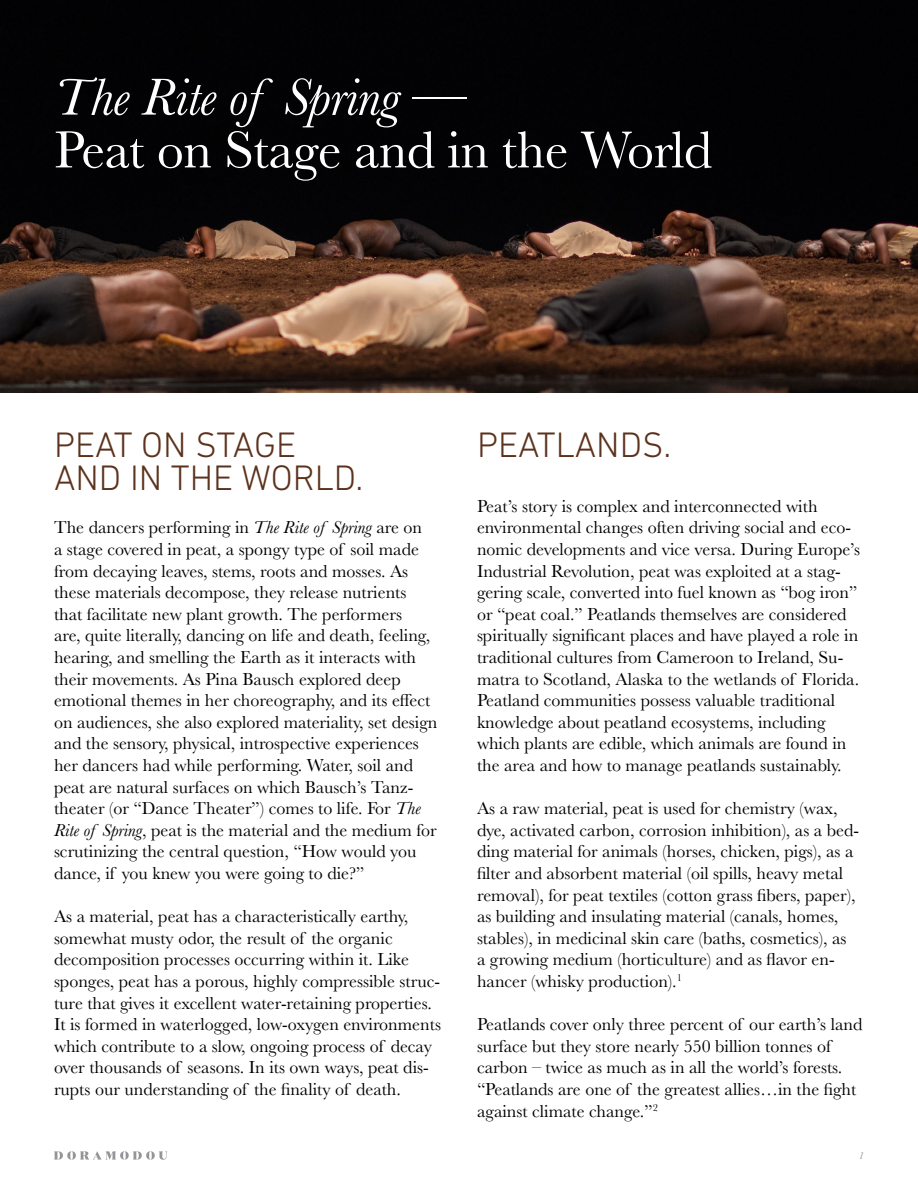
<style>
.page{position:relative;width:918px;height:1188px;background:#fff}
.page>*{position:absolute;margin:0;border:0;box-sizing:border-box;transform-origin:0 0}
.t1{font:54px/52.8px "Baskerville";letter-spacing:-.01em;color:#fff}
.t2{font:300 36px/33px "DIN Next LT Pro";color:#5c321c}
.t3{font:18px/21.6px "Baskerville";color:#000}
.t4{font:italic 10.5px "Baskerville";color:#939598}
.s1{font-style:italic}
</style>
<div class="page">
<svg style="left:54px;top:1151px;width:113px;height:9px"></svg>
<img style="left:0;top:0;width:918px;height:392px">
<h1 class="t1" style="left:54px;top:72px;width:660px"><span class="s1">The Rite of Spring</span> —<br>Peat on Stage and in the World</h1>
<h2 class="t2" style="left:54px;top:428px;width:311px">PEAT ON STAGE<br>AND IN THE WORLD.</h2>
<p class="t3" style="left:54px;top:517px;width:385px">The dancers performing in <span class="s1">The Rite of Spring</span> are on<br>a stage covered in peat, a spongy type of soil made from decaying leaves, stems, roots and mosses. As these materials decompose, they release nutrients that facilitate new plant growth. The performers<br>are, quite literally, dancing on life and death, feeling, hearing, and smelling the Earth as it interacts with their movements. As Pina Bausch explored deep emotional themes in her choreography, and its effect on audiences, she also explored materiality, set design and the sensory, physical, introspective experiences her dancers had while performing. Water, soil and peat are natural surfaces on which Bausch’s Tanz&shy;theater (or “Dance Theater”) comes to life. For <span class="s1">The Rite of Spring</span>, peat is the material and the medium for scrutinizing the central question, “How would you dance, if you knew you were going to die?”</p>
<p class="t3" style="left:54px;top:906px;width:388px">As a material, peat has a characteristically earthy, somewhat musty odor, the result of the organic decomposition processes occurring within it. Like sponges, peat has a porous, highly compressible struc&shy;ture that gives it excellent water-retaining properties.<br>It is formed in waterlogged, low-oxygen environments which contribute to a slow, ongoing process of decay over thousands of seasons. In its own ways, peat dis&shy;rupts our understanding of the finality of death.</p>
<h2 class="t2" style="left:477px;top:428px;width:196px">PEATLANDS.</h2>
<p class="t3" style="left:477px;top:495px;width:385px">Peat’s story is complex and interconnected with environmental changes often driving social and eco&shy;nomic developments and vice versa. During Europe’s Industrial Revolution, peat was exploited at a stag&shy;gering scale, converted into fuel known as “bog iron” or “peat coal.” Peatlands themselves are considered spiritually significant places and have played a role in traditional cultures from Cameroon to Ireland, Su&shy;matra to Scotland, Alaska to the wetlands of Florida.<br>Peatland communities possess valuable traditional knowledge about peatland ecosystems, including which plants are edible, which animals are found in the area and how to manage peatlands sustainably.</p>
<p class="t3" style="left:477px;top:798px;width:384px">As a raw material, peat is used for chemistry (wax, dye, activated carbon, corrosion inhibition), as a bed&shy;ding material for animals (horses, chicken, pigs), as a filter and absorbent material (oil spills, heavy metal removal), for peat textiles (cotton grass fibers, paper), as building and insulating material (canals, homes, stables), in medicinal skin care (baths, cosmetics), as a growing medium (horticulture) and as flavor en&shy;hancer (whisky production).<sup>1</sup></p>
<p class="t3" style="left:477px;top:1014px;width:387px">Peatlands cover only three percent of our earth’s land surface but they store nearly 550 billion tonnes of carbon – twice as much as in all the world’s forests. “Peatlands are one of the greatest allies…in the fight against climate change.”<sup>2</sup></p>
<p class="t4" style="left:859px;top:1149px;width:7px">1</p>
</div>
